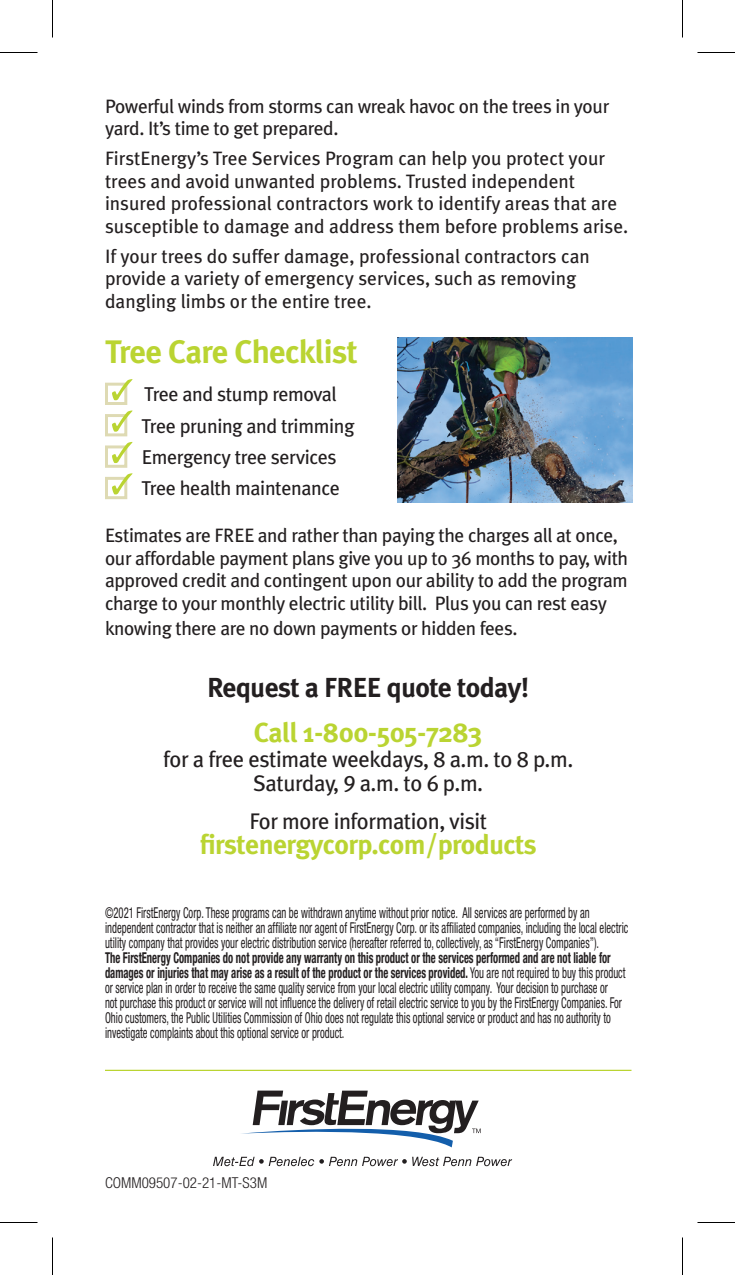
<style>
.page{position:relative;width:735px;height:1275px;background:#fff}
.page>*{position:absolute;margin:0;border:0;box-sizing:border-box;transform-origin:0 0}
.t1{font:700 32.5px "Meta Plus";letter-spacing:-.02em;color:#bad432}
.t2{font:700 27.5px "Meta Plus";letter-spacing:-.02em;color:#bad432}
.t3{font:700 27.5px "Meta Plus";letter-spacing:-.02em;color:#231f20}
.t4{font:22.5px/24.8px "Meta Plus";letter-spacing:-.02em;color:#231f20;text-align:center}
.t5{font:20px/31.2px "Meta Plus";letter-spacing:-.02em;color:#231f20}
.t6{font:19.5px/22.5px "Meta Plus";letter-spacing:-.01em;color:#231f20}
.t7{font:condensed 15px/15px "Helvetica Neue LT Std";color:#231f20;scale:.71 1}
.t8{font:300 condensed 15px "Helvetica Neue LT Std";color:#231f20}
.s1{font-family:"Meta Plus Book Caps"}
.s2{font-weight:700}
</style>
<div class="page">
<hr style="left:0;top:52px;width:38px;height:1px;background:#000">
<hr style="left:52px;top:0;width:1px;height:38px;background:#000">
<hr style="left:698px;top:52px;width:37px;height:1px;background:#000">
<hr style="left:682px;top:0;width:1px;height:38px;background:#000">
<hr style="left:698px;top:1222px;width:37px;height:1px;background:#000">
<hr style="left:682px;top:1238px;width:1px;height:37px;background:#000">
<hr style="left:0;top:1222px;width:38px;height:1px;background:#000">
<hr style="left:52px;top:1238px;width:1px;height:37px;background:#000">
<hr style="left:105px;top:1070px;width:527px;height:1px;background:#bad432">
<div style="left:105px;top:445px;width:22px;height:23px;border:3px solid #dedab3"></div>
<div style="left:105px;top:477px;width:22px;height:22px;border:3px solid #dedab3"></div>
<svg style="left:112px;top:473px;width:20px;height:21px"></svg>
<svg style="left:105px;top:379px;width:27px;height:84px"></svg>
<img style="left:397px;top:337px;width:235px;height:165px">
<svg style="left:213px;top:1157px;width:299px;height:9px"></svg>
<svg style="left:241px;top:1091px;width:240px;height:56px"></svg>
<p class="t6" style="left:105px;top:95px;width:506px">Powerful winds from storms can wreak havoc on the trees in your yard. It’s time to get prepared.</p>
<p class="t6" style="left:105px;top:147px;width:525px">FirstEnergy’s Tree Services Program can help you protect your trees and avoid unwanted problems. Trusted independent insured professional contractors work to identify areas that are susceptible to damage and address them before problems arise.</p>
<p class="t6" style="left:105px;top:245px;width:486px">If your trees do suffer damage, professional contractors can provide a variety of emergency services, such as removing dangling limbs or the entire tree.</p>
<h3 class="t1" style="left:105px;top:333px;width:254px">Tree Care Checklist</h3>
<p class="t5" style="left:141px;top:379px;width:215px">Tree and stump removal<br>Tree pruning and trimming<br>Emergency tree services<br>Tree health maintenance</p>
<p class="t6" style="left:105px;top:524px;width:525px">Estimates are FREE and rather than paying the charges all at once, our affordable payment plans give you up to 36 months to pay, with approved credit and contingent upon our ability to add the program charge to your monthly electric utility bill. Plus you can rest easy</p>
<p class="t6" style="left:105px;top:616px;width:414px">knowing there are no down payments or hidden fees.</p>
<p class="t3" style="left:207px;top:672px;width:323px">Request a FREE quote today!</p>
<h4 class="t2" style="left:254px;top:716px;width:230px">Call 1-800-505-7283</h4>
<p class="t4" style="left:163px;top:746px;width:412px">for a free estimate weekdays, <span class="s1">8</span> a.m. to <span class="s1">8</span> p.m.<br>Saturday, <span class="s1">9</span> a.m. to <span class="s1">6</span> p.m.</p>
<p class="t4" style="left:249px;top:808px;width:239px">For more information, visit</p>
<h4 class="t2" style="left:200px;top:828px;width:339px">frstenergycorp.com/products</h4>
<p class="t7" style="left:105px;top:905px;width:739px">©2021 FirstEnergy Corp. These programs can be withdrawn anytime without prior notice. All services are performed by an independent contractor that is neither an affliate nor agent of FirstEnergy Corp. or its affliated companies, including the local electric utility company that provides your electric distribution service (hereafter referred to, collectively, as “FirstEnergy Companies”).</p>
<p class="t7" style="left:105px;top:950px;width:735px"><span class="s2">The FirstEnergy Companies do not provide any warranty on this product or the services performed and are not liable for damages or injuries that may arise as a result of the product or the services provided.</span> You are not required to buy this product or service plan in order to receive the same quality service from your local electric utility company. Your decision to purchase or<br>not purchase this product or service will not infuence the delivery of retail electric service to you by the FirstEnergy Companies. For Ohio customers, the Public Utilities Commission of Ohio does not regulate this optional service or product and has no authority to investigate complaints about this optional service or product.</p>
<p class="t8" style="left:105px;top:1174px;width:164px">COMM09507-02-21-MT-S3M</p>
</div>
